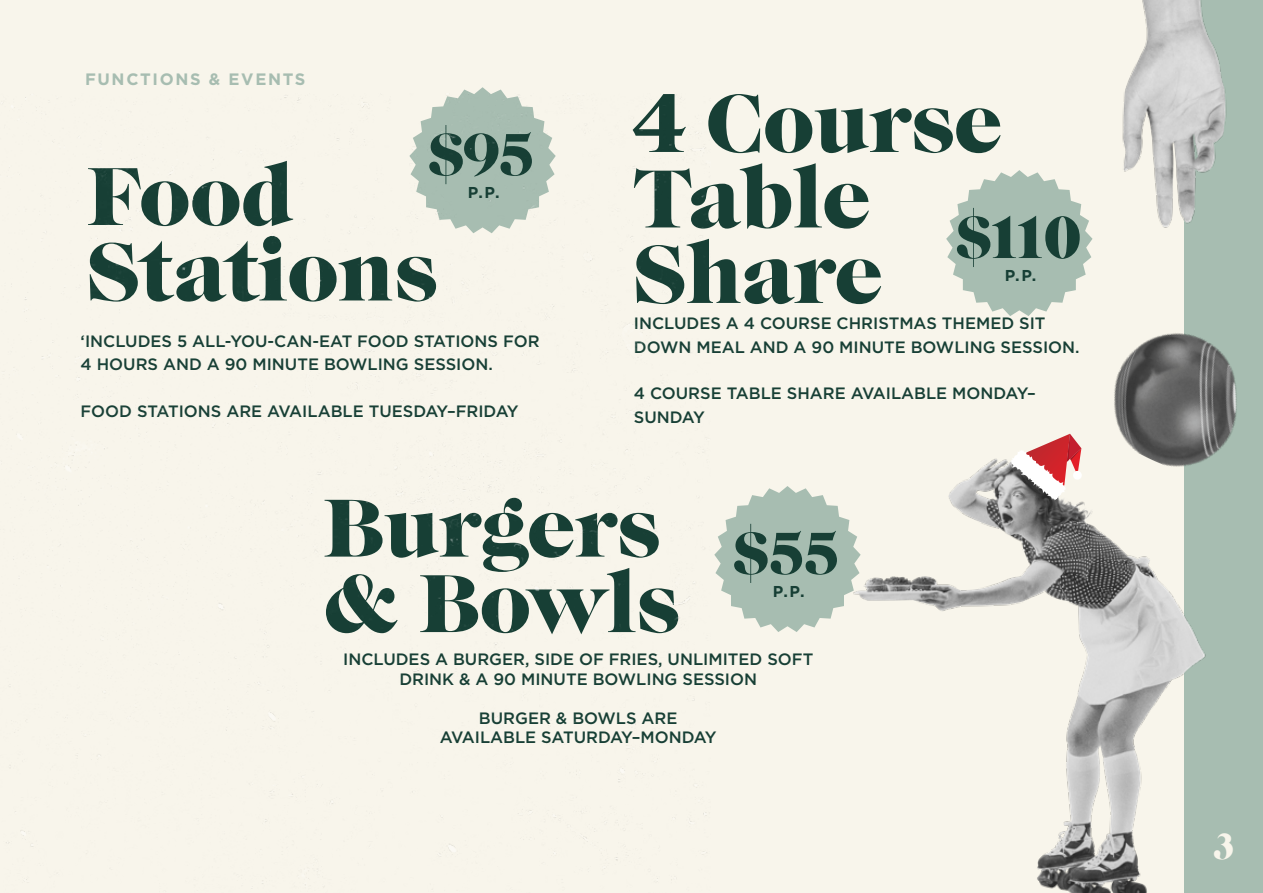
<style>
.page{position:relative;width:1263px;height:893px;background:#f8f5eb}
.page>*{position:absolute;margin:0;border:0;box-sizing:border-box;transform-origin:0 0}
.t1{font:85.2px/75.4px "Caslon Becker Graphique";color:#173f35}
.t2{font:61.65px "Caslon Becker Graphique";letter-spacing:-.055em;color:#173f35}
.t3{font:37.5px "Caslon Becker Graphique";color:#f8f5eb}
.t4{font:500 16.5px/23.2px "Gotham";color:#173f35}
.t5{font:700 16.5px "Gotham";letter-spacing:.1em;color:#a7bdb1}
.t6{font:700 15.75px "Gotham";color:#173f35}
</style>
<div class="page">
<div style="left:1184px;top:0;width:79px;height:893px;background:#a7bdb1"></div>
<img style="left:1122px;top:0;width:105px;height:228px">
<svg style="left:461px;top:87px;width:43px;height:7px"></svg>
<img style="left:1114px;top:333px;width:123px;height:124px">
<svg style="left:714px;top:486px;width:134px;height:146px"></svg>
<svg style="left:946px;top:170px;width:146px;height:146px"></svg>
<img style="left:848px;top:457px;width:362px;height:436px">
<svg style="left:1010px;top:434px;width:72px;height:67px"></svg>
<img style="left:6px;top:94px;width:701px;height:791px">
<p class="t5" style="left:85px;top:68px;width:222px">FUNCTIONS &amp; EVENTS</p>
<h2 class="t2" style="left:428px;top:117px;width:109px">$95</h2>
<p class="t6" style="left:468px;top:182px;width:33px">P.P.</p>
<h1 class="t1" style="left:87px;top:159px;width:351px">Food<br>Stations</h1>
<p class="t4" style="left:81px;top:329px;width:460px">‘INCLUDES 5 ALL-YOU-CAN-EAT FOOD STATIONS FOR<br>4 HOURS AND A 90 MINUTE BOWLING SESSION.</p>
<p class="t4" style="left:81px;top:399px;width:439px">FOOD STATIONS ARE AVAILABLE TUESDAY–FRIDAY</p>
<h1 class="t1" style="left:634px;top:86px;width:370px">4 Course<br>Table<br>Share</h1>
<p class="t4" style="left:634px;top:312px;width:447px">INCLUDES A 4 COURSE CHRISTMAS THEMED SIT<br>DOWN MEAL AND A 90 MINUTE BOWLING SESSION.</p>
<p class="t4" style="left:634px;top:382px;width:403px">4 COURSE TABLE SHARE AVAILABLE MONDAY–<br>SUNDAY</p>
<h2 class="t2" style="left:955px;top:200px;width:127px">$110</h2>
<p class="t6" style="left:1005px;top:265px;width:33px">P.P.</p>
<h1 class="t1" style="left:324px;top:490px;width:357px">Burgers &amp; Bowls</h1>
<p class="t4" style="left:343px;top:649px;width:472px;line-height:19.5px;text-align:center">INCLUDES A BURGER, SIDE OF FRIES, UNLIMITED SOFT<br>DRINK &amp; A 90 MINUTE BOWLING SESSION</p>
<p class="t4" style="left:440px;top:708px;width:278px;line-height:19.5px;text-align:center">BURGER &amp; BOWLS ARE<br>AVAILABLE SATURDAY–MONDAY</p>
<h2 class="t2" style="left:732px;top:516px;width:109px">$55</h2>
<p class="t6" style="left:773px;top:580px;width:33px">P.P.</p>
<h3 class="t3" style="left:1212px;top:824px;width:24px">3</h3>
</div>
